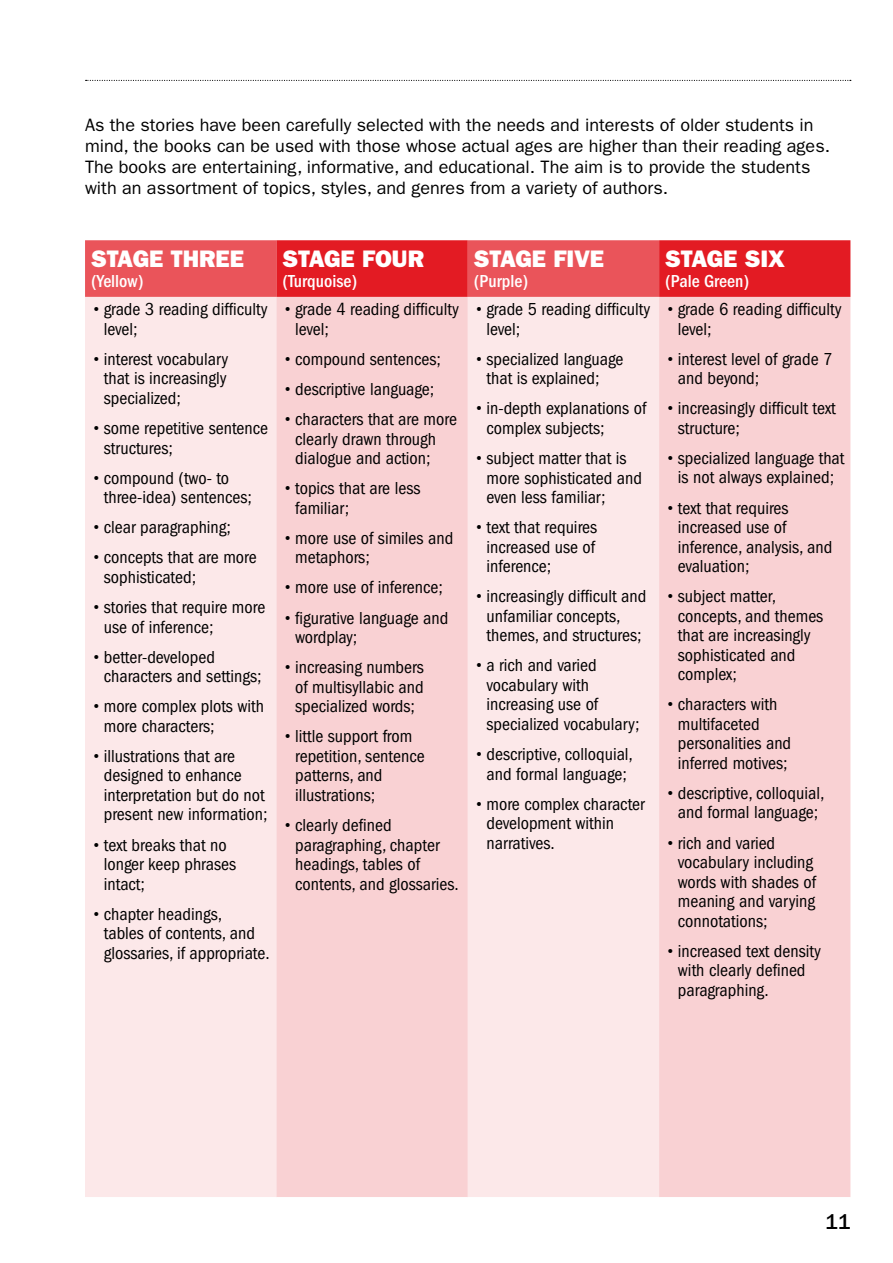
<style>
.page{position:relative;width:893px;height:1263px;background:#fff}
.page>*{position:absolute;margin:0;border:0;box-sizing:border-box;transform-origin:0 0}
.t1{font:24px "ITC Franklin Gothic Std Hvy";color:#fff}
.t2{font:500 21px "Franklin Gothic IT Cby BT";color:#000}
.t3{font:condensed 18px/19.5px "ITC Franklin Gothic Std";color:#000}
.t4{font:18px/21px "ITC Franklin Gothic Std";color:#000}
.t5{font:500 condensed 18px "ITC Franklin Gothic Std";color:#fff}
.s1{font-weight:500;font-stretch:normal}
</style>
<div class="page">
<svg style="left:86px;top:80px;width:765px;height:1px"></svg>
<svg style="left:85px;top:240px;width:765px;height:57px;background:#e63940"></svg>
<div style="left:85px;top:297px;width:191px;height:900px;background:#fce8e9"></div>
<svg style="left:276px;top:297px;width:574px;height:900px;background:#fad8da"></svg>
<p class="t4" style="left:85px;top:115px;width:747px">As the stories have been carefully selected with the needs and interests of older students in mind, the books can be used with those whose actual ages are higher than their reading ages.<br>The books are entertaining, informative, and educational. The aim is to provide the students with an assortment of topics, styles, and genres from a variety of authors.</p>
<h1 class="t1" style="left:91px;top:245px;width:155px">STAGE THREE</h1>
<p class="t5" style="left:91px;top:270px;width:54px">(Yellow)</p>
<p class="t3" style="left:104px;top:300px;width:165px;text-indent:-13px"><span class="s1">•</span>grade 3 reading difficulty level;</p>
<p class="t3" style="left:104px;top:349px;width:126px;text-align:justify;text-indent:-13px"><span class="s1">•</span>interest vocabulary that is increasingly specialized;</p>
<p class="t3" style="left:104px;top:418px;width:166px;text-indent:-13px"><span class="s1">•</span>some repetitive sentence structures;</p>
<p class="t3" style="left:104px;top:468px;width:150px;text-indent:-13px"><span class="s1">•</span>compound (two- to three-idea) sentences;</p>
<p class="t3" style="left:91px;top:518px;width:141px"><span class="s1">•</span>clear paragraphing;</p>
<p class="t3" style="left:104px;top:548px;width:154px;text-indent:-13px"><span class="s1">•</span>concepts that are more sophisticated;</p>
<p class="t3" style="left:104px;top:597px;width:163px;text-indent:-13px"><span class="s1">•</span>stories that require more use of inference;</p>
<p class="t3" style="left:104px;top:647px;width:159px;text-indent:-13px"><span class="s1">•</span>better-developed characters and settings;</p>
<p class="t3" style="left:104px;top:697px;width:162px;text-indent:-13px"><span class="s1">•</span>more complex plots with more characters;</p>
<p class="t3" style="left:104px;top:746px;width:165px;text-indent:-13px"><span class="s1">•</span>illustrations that are designed to enhance interpretation but do not present new information;</p>
<p class="t3" style="left:104px;top:835px;width:134px;text-indent:-13px"><span class="s1">•</span>text breaks that no longer keep phrases intact;</p>
<p class="t3" style="left:104px;top:904px;width:167px;text-indent:-13px"><span class="s1">•</span>chapter headings,<br>tables of contents, and glossaries, if appropriate.</p>
<h1 class="t1" style="left:282px;top:245px;width:143px">STAGE FOUR</h1>
<p class="t5" style="left:282px;top:270px;width:76px">(Turquoise)</p>
<p class="t3" style="left:295px;top:300px;width:165px;text-indent:-13px"><span class="s1">•</span>grade 4 reading difficulty level;</p>
<p class="t3" style="left:282px;top:349px;width:160px"><span class="s1">•</span>compound sentences;</p>
<p class="t3" style="left:282px;top:379px;width:153px"><span class="s1">•</span>descriptive language;</p>
<p class="t3" style="left:295px;top:410px;width:163px;text-indent:-13px"><span class="s1">•</span>characters that are more clearly drawn through dialogue and action;</p>
<p class="t3" style="left:295px;top:479px;width:127px;text-indent:-13px"><span class="s1">•</span>topics that are less familiar;</p>
<p class="t3" style="left:295px;top:528px;width:160px;text-indent:-13px"><span class="s1">•</span>more use of similes and metaphors;</p>
<p class="t3" style="left:282px;top:578px;width:162px"><span class="s1">•</span>more use of inference;</p>
<p class="t3" style="left:295px;top:608px;width:155px;text-indent:-13px"><span class="s1">•</span>figurative language and wordplay;</p>
<p class="t3" style="left:295px;top:658px;width:130px;text-align:justify;text-indent:-13px"><span class="s1">•</span>increasing numbers of multisyllabic and specialized words;</p>
<p class="t3" style="left:295px;top:727px;width:131px;text-indent:-13px"><span class="s1">•</span>little support from repetition, sentence patterns, and illustrations;</p>
<p class="t3" style="left:295px;top:815px;width:165px;text-indent:-13px"><span class="s1">•</span>clearly defined paragraphing, chapter headings, tables of contents, and glossaries.</p>
<h1 class="t1" style="left:474px;top:245px;width:132px">STAGE FIVE</h1>
<p class="t5" style="left:474px;top:270px;width:56px">(Purple)</p>
<p class="t3" style="left:486px;top:300px;width:165px;text-indent:-13px"><span class="s1">•</span>grade 5 reading difficulty level;</p>
<p class="t3" style="left:486px;top:349px;width:138px;text-indent:-13px"><span class="s1">•</span>specialized language that is explained;</p>
<p class="t3" style="left:486px;top:399px;width:161px;text-indent:-13px"><span class="s1">•</span>in-depth explanations of complex subjects;</p>
<p class="t3" style="left:486px;top:448px;width:157px;text-indent:-13px"><span class="s1">•</span>subject matter that is more sophisticated and even less familiar;</p>
<p class="t3" style="left:486px;top:518px;width:112px;text-align:justify;text-indent:-13px"><span class="s1">•</span>text that requires increased use of inference;</p>
<p class="t3" style="left:486px;top:587px;width:161px;text-indent:-13px"><span class="s1">•</span>increasingly difficult and unfamiliar concepts, themes, and structures;</p>
<p class="t3" style="left:486px;top:656px;width:154px;text-indent:-13px"><span class="s1">•</span>a rich and varied vocabulary with increasing use of specialized vocabulary;</p>
<p class="t3" style="left:474px;top:744px;width:161px;text-align:center"><span class="s1">•</span>descriptive, colloquial, and formal language;</p>
<p class="t3" style="left:486px;top:794px;width:160px;text-indent:-13px"><span class="s1">•</span>more complex character development within narratives.</p>
<h1 class="t1" style="left:665px;top:245px;width:122px">STAGE SIX</h1>
<p class="t5" style="left:665px;top:270px;width:86px">(Pale Green)</p>
<p class="t3" style="left:678px;top:299px;width:165px;text-indent:-13px"><span class="s1">•</span>grade 6 reading difficulty level;</p>
<p class="t3" style="left:678px;top:349px;width:156px;text-indent:-13px"><span class="s1">•</span>interest level of grade 7 and beyond;</p>
<p class="t3" style="left:678px;top:399px;width:159px;text-indent:-13px"><span class="s1">•</span>increasingly difficult text structure;</p>
<p class="t3" style="left:665px;top:448px;width:181px;text-align:center"><span class="s1">•</span>specialized language that is not always explained;</p>
<p class="t3" style="left:678px;top:498px;width:156px;text-indent:-13px"><span class="s1">•</span>text that requires increased use of inference, analysis, and evaluation;</p>
<p class="t3" style="left:678px;top:587px;width:147px;text-indent:-13px"><span class="s1">•</span>subject matter, concepts, and themes that are increasingly sophisticated and complex;</p>
<p class="t3" style="left:678px;top:695px;width:115px;text-indent:-13px"><span class="s1">•</span>characters with multifaceted personalities and inferred motives;</p>
<p class="t3" style="left:665px;top:783px;width:161px;text-align:center"><span class="s1">•</span>descriptive, colloquial, and formal language;</p>
<p class="t3" style="left:678px;top:833px;width:140px;text-indent:-13px"><span class="s1">•</span>rich and varied vocabulary including words with shades of meaning and varying connotations;</p>
<p class="t3" style="left:678px;top:941px;width:144px;text-indent:-13px"><span class="s1">•</span>increased text density with clearly defined paragraphing.</p>
<p class="t2" style="left:825px;top:1209px;width:27px">11</p>
</div>
